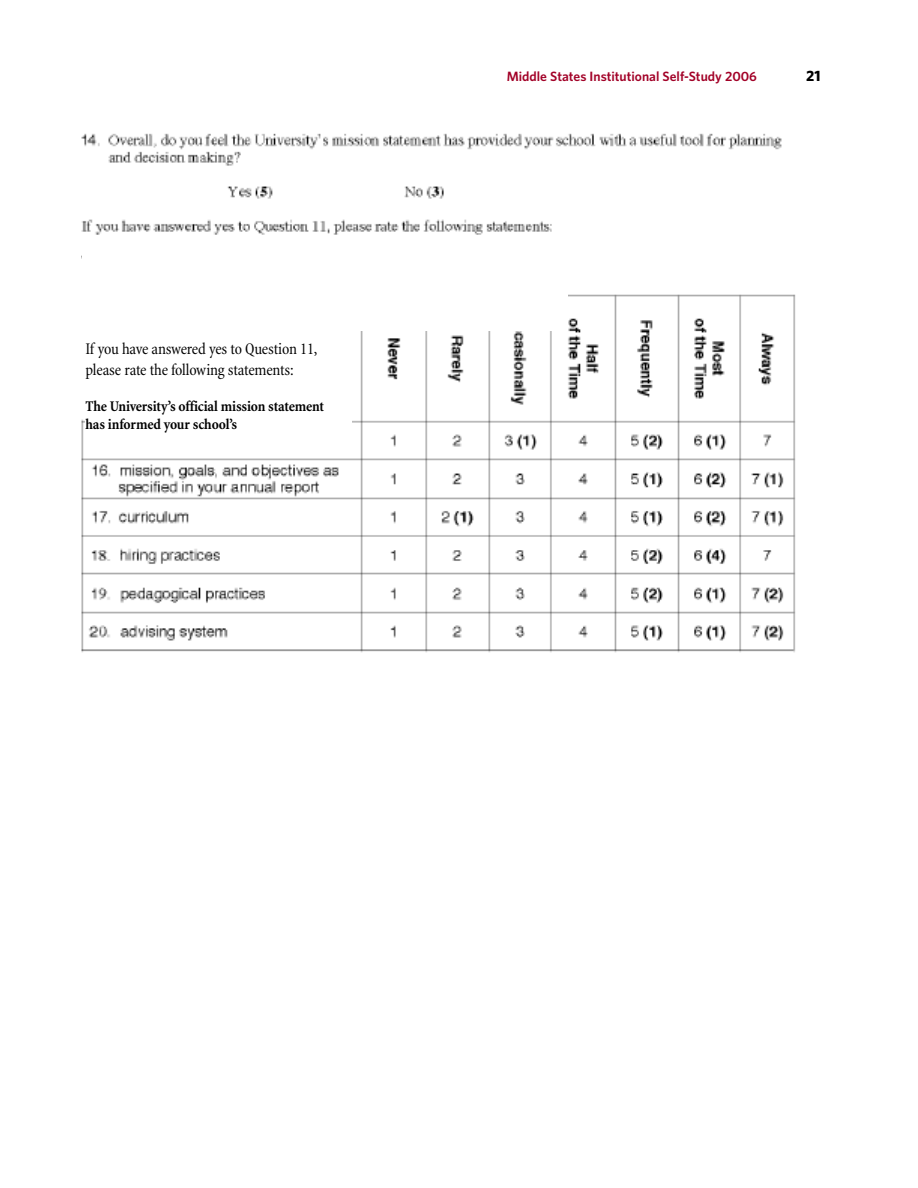
<style>
.page{position:relative;width:918px;height:1188px;background:#fff}
.page>*{position:absolute;margin:0;border:0;box-sizing:border-box;transform-origin:0 0}
.t1{font:condensed 16.5px/21px "Minion";letter-spacing:-.01em;color:#000}
.t2{font:700 condensed 15px/18px "Minion";letter-spacing:-.01em;color:#000}
.t3{font:700 15px "Whitney";color:#000}
.t4{font:600 13.5px "Whitney";color:#a20127}
</style>
<div class="page">
<img style="left:81px;top:133px;width:715px;height:520px">
<div style="left:86px;top:343px;width:266px;height:112px;background:#fff"></div>
<div style="left:82px;top:253px;width:485px;height:78px;background:#fff"></div>
<p class="t1" style="left:86px;top:340px;width:234px">If you have answered yes to Question 11, please rate the following statements:</p>
<p class="t2" style="left:86px;top:399px;width:240px">The University’s official mission statement has informed your school’s</p>
<p class="t4" style="left:507px;top:69px;width:252px">Middle States Institutional Self-Study 2006</p>
<p class="t3" style="left:806px;top:67px;width:16px">21</p>
</div>
